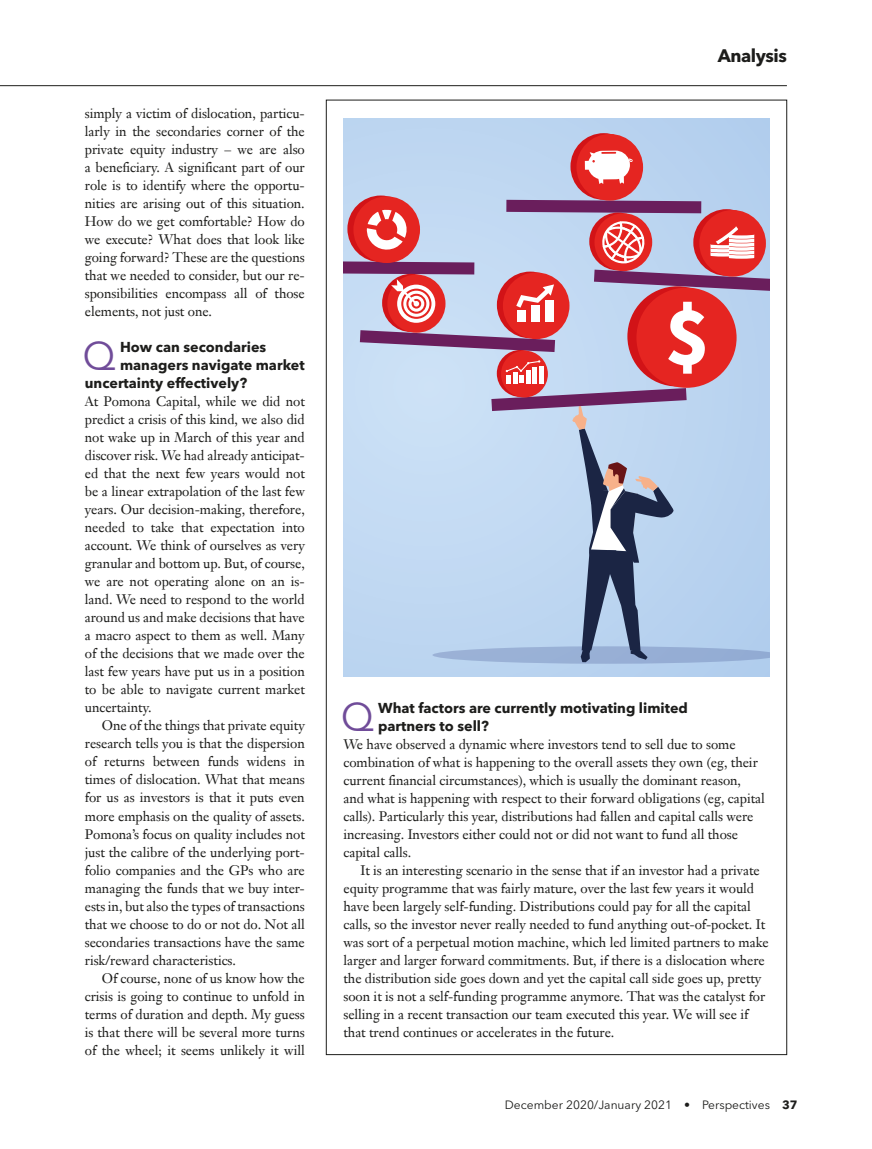
<style>
.page{position:relative;width:872px;height:1149px;background:#fff}
.page>*{position:absolute;margin:0;border:0;box-sizing:border-box;transform-origin:0 0}
.t1{font:39.6px "Avenir Next LT Pro";color:#704c99}
.t2{font:700 18px "Avenir Next LT Pro";letter-spacing:-.025em;color:#1d1d1b}
.t3{font:700 14.25px/18px "Avenir Next LT Pro";color:#1d1d1b}
.t4{font:13.5px/18px "Janson Text LT Pro";letter-spacing:-.005em;color:#1d1d1b;text-align:justify}
.t5{font:12px "Avenir Next LT Pro";color:#1d1d1b}
.s1{font-weight:700}
</style>
<div class="page">
<hr style="left:0;top:85px;width:787px;height:1px;background:#1d1d1b">
<div style="left:343px;top:118px;width:427px;height:558px;background:#c0d8f2"></div>
<svg style="left:432px;top:388px;width:338px;height:275px"></svg>
<svg style="left:594px;top:269px;width:176px;height:22px"></svg>
<svg style="left:506px;top:200px;width:195px;height:13px;background:#702b67"></svg>
<svg style="left:360px;top:330px;width:195px;height:22px"></svg>
<div style="left:627px;top:286px;width:100px;height:100px;background:#d21317;border-radius:50%"></div>
<div style="left:636px;top:287px;width:100px;height:100px;background:#e52521;border-radius:50%"></div>
<svg style="left:668px;top:301px;width:37px;height:72px"></svg>
<div style="left:497px;top:271px;width:66px;height:67px;background:#d21317;border-radius:50%"></div>
<div style="left:503px;top:272px;width:66px;height:67px;background:#e52521;border-radius:50%"></div>
<div style="left:497px;top:350px;width:47px;height:47px;background:#d21317;border-radius:50%"></div>
<div style="left:501px;top:350px;width:47px;height:47px;background:#e52521;border-radius:50%"></div>
<svg style="left:589px;top:212px;width:58px;height:58px"></svg>
<div style="left:594px;top:213px;width:58px;height:58px;background:#e52521;border-radius:50%"></div>
<svg style="left:347px;top:195px;width:67px;height:67px"></svg>
<div style="left:353px;top:196px;width:67px;height:67px;background:#e52521;border-radius:50%"></div>
<svg style="left:693px;top:209px;width:67px;height:67px"></svg>
<div style="left:699px;top:210px;width:67px;height:66px;background:#e52521;border-radius:50%"></div>
<svg style="left:570px;top:133px;width:67px;height:67px"></svg>
<div style="left:576px;top:134px;width:67px;height:66px;background:#e52521;border-radius:50%"></div>
<div style="left:517px;top:309px;width:9px;height:12px;background:#fff"></div>
<div style="left:531px;top:305px;width:9px;height:16px;background:#fff"></div>
<div style="left:545px;top:300px;width:9px;height:21px;background:#fff"></div>
<svg style="left:516px;top:284px;width:38px;height:23px"></svg>
<svg style="left:710px;top:226px;width:44px;height:33px"></svg>
<svg style="left:585px;top:150px;width:48px;height:34px"></svg>
<svg style="left:367px;top:209px;width:40px;height:41px"></svg>
<div style="left:387px;top:274px;width:58px;height:58px;background:#e52521;border-radius:50%"></div>
<div style="left:397px;top:284px;width:38px;height:39px;background:#fff;border-radius:50%"></div>
<svg style="left:343px;top:261px;width:131px;height:58px"></svg>
<svg style="left:601px;top:221px;width:44px;height:42px"></svg>
<div style="left:506px;top:375px;width:5px;height:8px;background:#fff"></div>
<hr style="left:513px;top:372px;width:4px;height:11px;background:#fff">
<div style="left:519px;top:375px;width:5px;height:8px;background:#fff"></div>
<hr style="left:526px;top:369px;width:4px;height:14px;background:#fff">
<div style="left:532px;top:367px;width:5px;height:16px;background:#fff"></div>
<hr style="left:539px;top:366px;width:4px;height:17px;background:#fff">
<svg style="left:505px;top:360px;width:35px;height:12px"></svg>
<p class="t4" style="left:85px;top:104px;width:221px">simply a victim of dislocation, particu&shy;larly in the secondaries corner of the private equity industry – we are also a beneficiary. A significant part of our role is to identify where the opportu&shy;nities are arising out of this situation.<br>How do we get comfortable? How do we execute? What does that look like going forward? These are the questions that we needed to consider, but our re&shy;sponsibilities encompass all of those elements, not just one.</p>
<h1 class="t1" style="left:83px;top:332px;width:35px">Q</h1>
<p class="t3" style="left:120px;top:338px;width:148px">How can secondaries</p>
<p class="t3" style="left:120px;top:356px;width:186px">managers navigate market</p>
<p class="t3" style="left:85px;top:374px;width:164px">uncertainty effectively?</p>
<p class="t4" style="left:85px;top:392px;width:221px">At Pomona Capital, while we did not predict a crisis of this kind, we also did not wake up in March of this year and discover risk. We had already anticipat&shy;ed that the next few years would not be a linear extrapolation of the last few years. Our decision-making, therefore, needed to take that expectation into account. We think of ourselves as very granular and bottom up. But, of course, we are not operating alone on an is&shy;land. We need to respond to the world around us and make decisions that have a macro aspect to them as well. Many of the decisions that we made over the last few years have put us in a position to be able to navigate current market uncertainty.</p>
<p class="t4" style="left:85px;top:716px;width:221px;text-indent:17px">One of the things that private equity research tells you is that the dispersion of returns between funds widens in times of dislocation. What that means for us as investors is that it puts even more emphasis on the quality of assets.<br>Pomona’s focus on quality includes not just the calibre of the underlying port&shy;folio companies and the GPs who are managing the funds that we buy inter&shy;ests in, but also the types of transactions that we choose to do or not do. Not all secondaries transactions have the same risk/reward characteristics.</p>
<p class="t4" style="left:85px;top:968px;width:221px;text-indent:17px">Of course, none of us know how the crisis is going to continue to unfold in terms of duration and depth. My guess is that there will be several more turns of the wheel; it seems unlikely it will</p>
<h2 class="t2" style="left:717px;top:45px;width:71px">Analysis</h2>
<h1 class="t1" style="left:341px;top:692px;width:35px">Q</h1>
<p class="t3" style="left:378px;top:698px;width:311px">What factors are currently motivating limited partners to sell?</p>
<p class="t4" style="left:343px;top:734px;width:423px;text-align:left">We have observed a dynamic where investors tend to sell due to some combination of what is happening to the overall assets they own (eg, their current financial circumstances), which is usually the dominant reason, and what is happening with respect to their forward obligations (eg, capital calls). Particularly this year, distributions had fallen and capital calls were increasing. Investors either could not or did not want to fund all those capital calls.</p>
<p class="t4" style="left:343px;top:860px;width:426px;text-align:left;text-indent:17px">It is an interesting scenario in the sense that if an investor had a private equity programme that was fairly mature, over the last few years it would have been largely self-funding. Distributions could pay for all the capital calls, so the investor never really needed to fund anything out-of-pocket. It was sort of a perpetual motion machine, which led limited partners to make larger and larger forward commitments. But, if there is a dislocation where the distribution side goes down and yet the capital call side goes up, pretty soon it is not a self-funding programme anymore. That was the catalyst for selling in a recent transaction our team executed this year. We will see if that trend continues or accelerates in the future.</p>
<p class="t5" style="left:505px;top:1097px;width:294px">December 2020/January 2021 • Perspectives <span class="s1">37</span></p>
</div>
